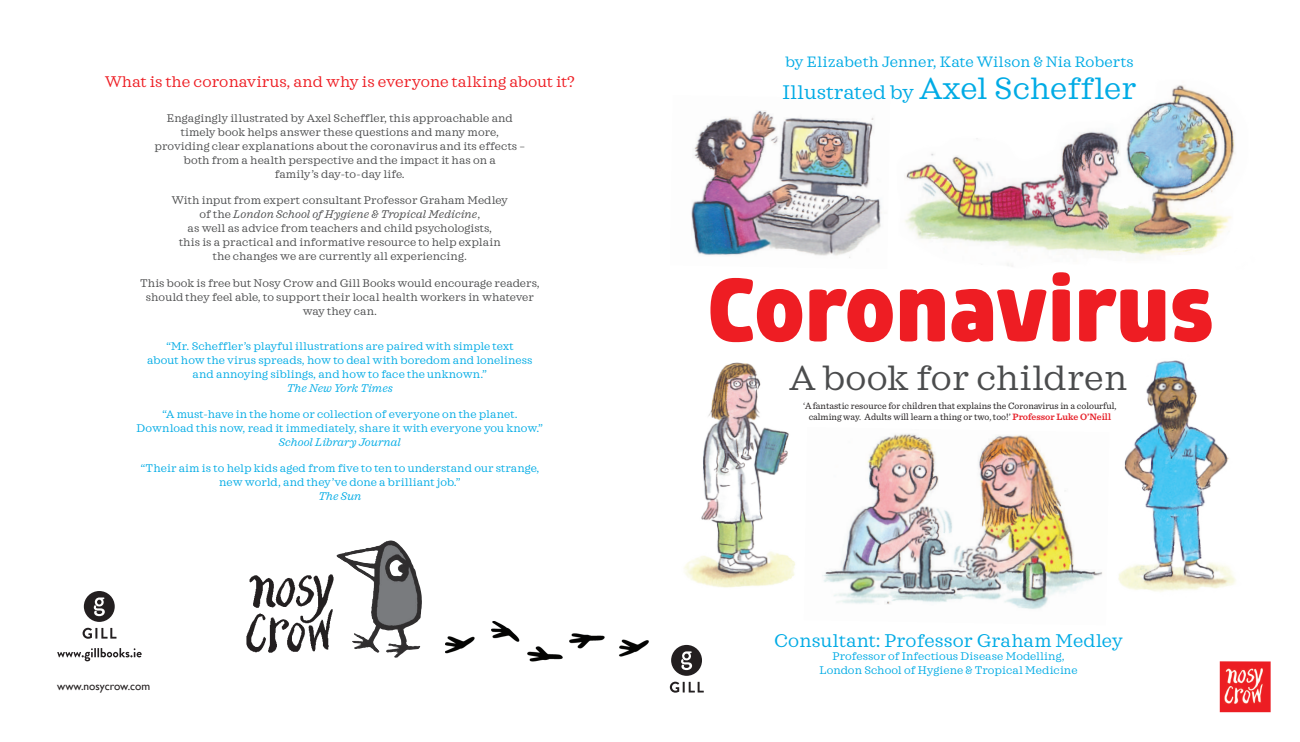
<style>
.page{position:relative;width:1300px;height:742px;background:#fff}
.page>*{position:absolute;margin:0;border:0;box-sizing:border-box;transform-origin:0 0}
.t1{font:800 105px "Morl";color:#ee1d23}
.t2{font:35.88px "Sagona Book DEMO";letter-spacing:.01em;color:#4b4c4d}
.t3{font:20.12px "Sagona Book DEMO";letter-spacing:.01em;color:#00abe5}
.t4{font:18.81px "Sagona Book DEMO";letter-spacing:.01em;color:#00abe5}
.t5{font:15.75px "Sagona Book DEMO";letter-spacing:.01em;color:#ee1d23}
.t6{font:15.31px "Sagona Book DEMO";letter-spacing:.01em;color:#00abe5}
.t7{font:11.38px/14px "Sagona Book DEMO";letter-spacing:.01em;color:#4b4c4d;text-align:center}
.t8{font:11.38px/14px "Sagona Book DEMO";letter-spacing:.01em;color:#00abe5;text-align:center}
.t9{font:11.38px "Sagona Book Italic DEMO";letter-spacing:.01em;color:#4b4c4d}
.t10{font:11.38px "Sagona Book Italic DEMO";letter-spacing:.01em;color:#00abe5}
.t11{font:11.38px "Gill Sans";color:#231f20}
.t12{font:9.62px/11.5px "Sentinel";color:#231f20;text-align:center}
.s1{font-family:"Sagona Book DEMO"}
.s2{font-size:31.5px}
.s3{font-weight:600;color:#e61e27}
</style>
<div class="page">
<img style="left:446px;top:621px;width:203px;height:41px">
<img style="left:336px;top:541px;width:51px;height:108px">
<img style="left:247px;top:574px;width:87px;height:79px">
<img style="left:822px;top:433px;width:281px;height:176px">
<img style="left:1118px;top:360px;width:118px;height:232px">
<img style="left:684px;top:362px;width:111px;height:226px">
<img style="left:691px;top:110px;width:191px;height:148px">
<img style="left:905px;top:85px;width:330px;height:182px">
<img style="left:1219px;top:661px;width:51px;height:51px">
<svg style="left:670px;top:645px;width:34px;height:47px"></svg>
<svg style="left:83px;top:591px;width:33px;height:47px"></svg>
<svg style="left:57px;top:648px;width:85px;height:13px"></svg>
<h3 class="t5" style="left:105px;top:75px;width:471px">What is the coronavirus, and why is everyone talking about it?</h3>
<p class="t7" style="left:155px;top:112px;width:372px">Engagingly illustrated by Axel Scheffler, this approachable and timely book helps answer these questions and many more, providing clear explanations about the coronavirus and its effects – both from a health perspective and the impact it has on a<br>family’s day-to-day life.</p>
<p class="t7" style="left:172px;top:194px;width:338px">With input from expert consultant Professor Graham Medley</p>
<p class="t9" style="left:199px;top:209px;width:282px"><span class="s1">of the</span> London School of Hygiene &amp; Tropical Medicine<span class="s1">,</span></p>
<p class="t7" style="left:179px;top:222px;width:323px">as well as advice from teachers and child psychologists, this is a practical and informative resource to help explain the changes we are currently all experiencing.</p>
<p class="t7" style="left:140px;top:276px;width:401px">This book is free but Nosy Crow and Gill Books would encourage readers, should they feel able, to support their local health workers in whatever way they can.</p>
<p class="t8" style="left:147px;top:339px;width:387px">“Mr. Scheffler’s playful illustrations are paired with simple text<br>about how the virus spreads, how to deal with boredom and loneliness and annoying siblings, and how to face the unknown.”</p>
<p class="t10" style="left:287px;top:383px;width:108px">The New York Times</p>
<p class="t8" style="left:137px;top:407px;width:408px">“A must-have in the home or collection of everyone on the planet.<br>Download this now, read it immediately, share it with everyone you know.”</p>
<p class="t10" style="left:279px;top:437px;width:123px">School Library Journal</p>
<p class="t8" style="left:140px;top:462px;width:401px">“Their aim is to help kids aged from five to ten to understand our strange, new world, and they’ve done a brilliant job.”</p>
<p class="t10" style="left:318px;top:491px;width:44px">The Sun</p>
<p class="t11" style="left:57px;top:679px;width:95px">www.nosycrow.com</p>
<h3 class="t6" style="left:785px;top:55px;width:350px">by Elizabeth Jenner, Kate Wilson &amp; Nia Roberts</h3>
<h3 class="t3" style="left:782px;top:83px;width:356px">Illustrated by <span class="s2">Axel Scheffler</span></h3>
<h1 class="t1" style="left:708px;top:249px;width:507px">Coronavirus</h1>
<h2 class="t2" style="left:789px;top:362px;width:339px">A book for children</h2>
<p class="t12" style="left:803px;top:399px;width:315px">‘A fantastic resource for children that explains the Coronavirus in a colourful, calming way. Adults will learn a thing or two, too!’ <span class="s3">Professor Luke O’Neill</span></p>
<h3 class="t4" style="left:774px;top:632px;width:350px">Consultant: Professor Graham Medley</h3>
<p class="t8" style="left:819px;top:649px;width:260px">Professor of Infectious Disease Modelling,<br>London School of Hygiene &amp; Tropical Medicine</p>
</div>
